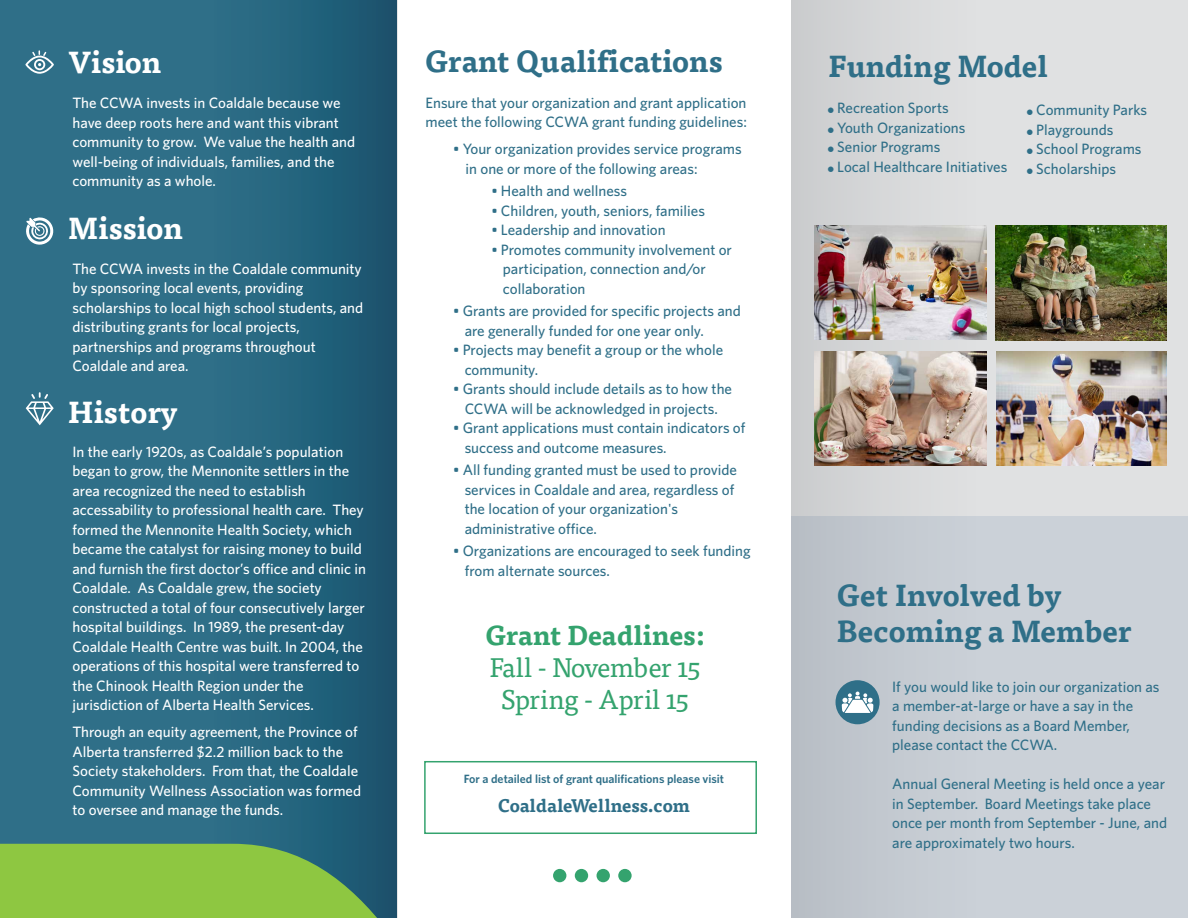
<style>
.page{position:relative;width:1188px;height:918px;background:#fff}
.page>*{position:absolute;margin:0;border:0;box-sizing:border-box;transform-origin:0 0}
.t1{font:700 30px/36px "Tisa Pro";color:#2f6f88}
.t2{font:700 30px "Tisa Pro";color:#fff}
.t3{font:27px/32.4px "Tisa Pro";letter-spacing:-.03em;color:#34a36e;text-align:center}
.t4{font:700 27px "Tisa Pro";color:#34a36e}
.t5{font:700 18px "Tisa Pro";color:#2f6f88}
.t6{font:500 15px/19.5px "Whitney HTF";color:#2f6f88}
.t7{font:500 15px/19.5px "Whitney HTF";color:#fff}
.t8{font:600 12px "Whitney HTF";color:#2f6f88}
</style>
<div class="page">
<div style="left:0;top:0;width:396px;height:918px;background:#2f6f88"></div>
<div style="left:792px;top:0;width:396px;height:918px;background:#e0e1e2"></div>
<div style="left:791px;top:516px;width:397px;height:402px;background:#cbd1d8"></div>
<div style="left:791px;top:0;width:190px;height:918px;background:linear-gradient(to right,#c1c5c9,#d4d8dd)"></div>
<div style="left:208px;top:0;width:188px;height:918px;background:linear-gradient(to right,#2e718a,#1a526d)"></div>
<svg style="left:26px;top:392px;width:28px;height:33px"></svg>
<svg style="left:25px;top:50px;width:29px;height:24px"></svg>
<svg style="left:26px;top:217px;width:28px;height:28px"></svg>
<div style="left:553px;top:869px;width:13px;height:13px;background:#34a36e;border-radius:50%"></div>
<div style="left:575px;top:869px;width:13px;height:13px;background:#34a36e;border-radius:50%"></div>
<div style="left:597px;top:869px;width:13px;height:13px;background:#34a36e;border-radius:50%"></div>
<div style="left:618px;top:869px;width:14px;height:13px;background:#34a36e;border-radius:50%"></div>
<div style="left:424px;top:761px;width:333px;height:73px;border:2px solid #34a36e"></div>
<svg style="left:0;top:844px;width:388px;height:74px;background:#7eb748"></svg>
<img style="left:815px;top:226px;width:171px;height:113px">
<img style="left:815px;top:352px;width:171px;height:114px">
<img style="left:996px;top:352px;width:171px;height:113px">
<img style="left:995px;top:226px;width:172px;height:114px">
<div style="left:836px;top:680px;width:44px;height:44px;background:#2f6f88;border-radius:50%"></div>
<svg style="left:842px;top:692px;width:31px;height:21px"></svg>
<svg style="left:828px;top:108px;width:6px;height:5px"></svg>
<svg style="left:828px;top:127px;width:6px;height:6px"></svg>
<svg style="left:828px;top:147px;width:6px;height:5px"></svg>
<svg style="left:828px;top:166px;width:6px;height:6px"></svg>
<h1 class="t2" style="left:68px;top:37px;width:95px">Vision</h1>
<p class="t7" style="left:73px;top:93px;width:284px">The CCWA invests in Coaldale because we have deep roots here and want this vibrant community to grow. We value the health and well-being of individuals, families, and the community as a whole.</p>
<h1 class="t2" style="left:68px;top:204px;width:117px">Mission</h1>
<p class="t7" style="left:73px;top:259px;width:292px">The CCWA invests in the Coaldale community by sponsoring local events, providing scholarships to local high school students, and distributing grants for local projects, partnerships and programs throughout Coaldale and area.</p>
<h1 class="t2" style="left:68px;top:388px;width:111px">History</h1>
<p class="t7" style="left:73px;top:442px;width:295px">In the early 1920s, as Coaldale’s population began to grow, the Mennonite settlers in the area recognized the need to establish accessability to professional health care. They formed the Mennonite Health Society, which became the catalyst for raising money to build and furnish the first doctor’s office and clinic in Coaldale. As Coaldale grew, the society constructed a total of four consecutively larger hospital buildings. In 1989, the present-day Coaldale Health Centre was built. In 2004, the operations of this hospital were transferred to the Chinook Health Region under the jurisdiction of Alberta Health Services.</p>
<p class="t7" style="left:73px;top:722px;width:290px">Through an equity agreement, the Province of Alberta transferred $2.2 million back to the Society stakeholders. From that, the Coaldale Community Wellness Association was formed to oversee and manage the funds.</p>
<h1 class="t1" style="left:425px;top:42px;width:299px">Grant Qualifications</h1>
<p class="t6" style="left:426px;top:92px;width:323px">Ensure that your organization and grant application meet the following CCWA grant funding guidelines:</p>
<p class="t6" style="left:466px;top:139px;width:278px;text-indent:-12px">• Your organization provides service programs in one or more of the following areas:</p>
<p class="t6" style="left:491px;top:181px;width:137px">• Health and wellness</p>
<p class="t6" style="left:491px;top:200px;width:215px">• Children, youth, seniors, families</p>
<p class="t6" style="left:491px;top:220px;width:176px">• Leadership and innovation</p>
<p class="t6" style="left:503px;top:239px;width:231px;text-indent:-12px">• Promotes community involvement or participation, connection and/or collaboration</p>
<p class="t6" style="left:465px;top:301px;width:278px;text-indent:-12px">• Grants are provided for specific projects and are generally funded for one year only.</p>
<p class="t6" style="left:465px;top:340px;width:260px;text-indent:-12px">• Projects may benefit a group or the whole community.</p>
<p class="t6" style="left:453px;top:379px;width:280px;text-align:center">• Grants should include details as to how the<br>CCWA will be acknowledged in projects.</p>
<p class="t6" style="left:465px;top:418px;width:282px;text-indent:-12px">• Grant applications must contain indicators of success and outcome measures.</p>
<p class="t6" style="left:465px;top:460px;width:274px;text-indent:-12px">• All funding granted must be used to provide services in Coaldale and area, regardless of the location of your organization's administrative office.</p>
<p class="t6" style="left:465px;top:541px;width:288px;text-indent:-12px">• Organizations are encouraged to seek funding from alternate sources.</p>
<h2 class="t4" style="left:485px;top:613px;width:221px">Grant Deadlines:</h2>
<h2 class="t3" style="left:490px;top:650px;width:212px">Fall - November 15<br>Spring - April 15</h2>
<p class="t8" style="left:464px;top:771px;width:262px">For a detailed list of grant qualifications please visit</p>
<p class="t5" style="left:498px;top:791px;width:194px">CoaldaleWellness.com</p>
<h1 class="t1" style="left:828px;top:46px;width:221px">Funding Model</h1>
<p class="t6" style="left:837px;top:98px;width:172px">Recreation Sports<br>Youth Organizations<br>Senior Programs<br>Local Healthcare Initiatives</p>
<p class="t6" style="left:1036px;top:100px;width:112px">Community Parks<br>Playgrounds<br>School Programs<br>Scholarships</p>
<h1 class="t1" style="left:836px;top:576px;width:296px">Get Involved by<br>Becoming a Member</h1>
<p class="t6" style="left:892px;top:676px;width:269px">If you would like to join our organization as a member-at-large or have a say in the funding decisions as a Board Member, please contact the CCWA.</p>
<p class="t6" style="left:892px;top:774px;width:276px">Annual General Meeting is held once a year in September. Board Meetings take place once per month from September - June, and are approximately two hours.</p>
</div>
